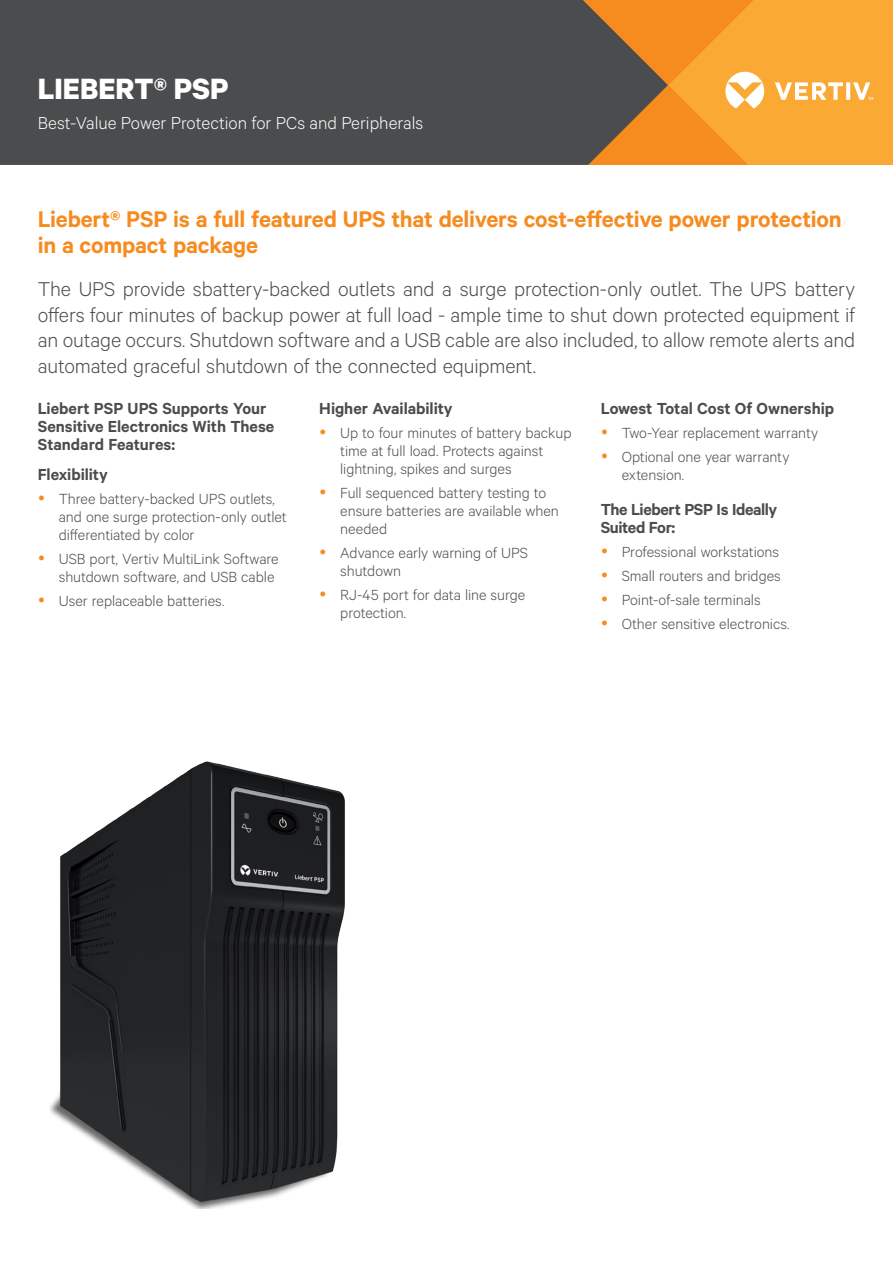
<style>
.page{position:relative;width:893px;height:1263px;background:#fff}
.page>*{position:absolute;margin:0;border:0;box-sizing:border-box;transform-origin:0 0}
.Vertiv_Header_Title{font:700 33px "Calibre";color:#fff}
.Vertiv_Orange_Main_H{font:600 25.5px/25.5px "Calibre";letter-spacing:-.01em;color:#f68b1f}
.Vertiv_Lead-in{font:300 22.5px/25.5px "Calibre";letter-spacing:-.005em;color:#4b4c4d;text-align:justify}
.Vertiv_Header_Title-2{font:300 19.5px "Calibre";color:#fff}
.Vertiv_Heading{font:600 18px/18px "Calibre";letter-spacing:-.005em;color:#4b4c4d}
.t1{font:300 16.5px/18px "Calibre";color:#4b4c4d}
</style>
<div class="page">
<div style="left:0;top:0;width:583px;height:165px;background:#4b4c4d"></div>
<svg style="left:583px;top:0;width:310px;height:165px;background:#e09638"></svg>
<img style="left:50px;top:761px;width:295px;height:448px">
<p class="Vertiv_Header_Title" style="left:38px;top:68px;width:192px">LIEBERT® PSP</p>
<p class="Vertiv_Header_Title-2" style="left:38px;top:112px;width:387px">Best-Value Power Protection for PCs and Peripherals</p>
<p class="Vertiv_Orange_Main_H" style="left:38px;top:206px;width:805px">Liebert® PSP is a full featured UPS that delivers cost-effective power protection in a compact package</p>
<p class="Vertiv_Lead-in" style="left:38px;top:275px;width:819px">The UPS provide sbattery-backed outlets and a surge protection-only outlet. The UPS battery offers four minutes of backup power at full load - ample time to shut down protected equipment if an outage occurs. Shutdown software and a USB cable are also included, to allow remote alerts and automated graceful shutdown of the connected equipment.</p>
<p class="Vertiv_Heading" style="left:38px;top:399px;width:238px">Liebert PSP UPS Supports Your<br>Sensitive Electronics With These<br>Standard Features:</p>
<p class="Vertiv_Heading" style="left:38px;top:465px;width:72px">Flexibility</p>
<p class="t1" style="left:59px;top:489px;width:230px">Three battery-backed UPS outlets, and one surge protection-only outlet differentiated by color</p>
<p class="t1" style="left:59px;top:549px;width:221px">USB port, Vertiv MultiLink Software shutdown software, and USB cable</p>
<p class="t1" style="left:59px;top:591px;width:167px">User replaceable batteries.</p>
<p class="Vertiv_Heading" style="left:319px;top:399px;width:135px">Higher Availability</p>
<p class="t1" style="left:340px;top:423px;width:233px">Up to four minutes of battery backup time at full load. Protects against lightning, spikes and surges</p>
<p class="t1" style="left:340px;top:483px;width:220px">Full sequenced battery testing to ensure batteries are available when needed</p>
<p class="t1" style="left:340px;top:543px;width:189px">Advance early warning of UPS shutdown</p>
<p class="t1" style="left:340px;top:585px;width:187px">RJ-45 port for data line surge protection.</p>
<p class="Vertiv_Heading" style="left:601px;top:399px;width:235px">Lowest Total Cost Of Ownership</p>
<p class="t1" style="left:622px;top:423px;width:198px">Two-Year replacement warranty</p>
<p class="t1" style="left:622px;top:447px;width:169px">Optional one year warranty extension.</p>
<p class="Vertiv_Heading" style="left:601px;top:499px;width:178px">The Liebert PSP Is Ideally<br>Suited For:</p>
<p class="t1" style="left:622px;top:542px;width:159px">Professional workstations</p>
<p class="t1" style="left:622px;top:566px;width:161px">Small routers and bridges</p>
<p class="t1" style="left:622px;top:590px;width:140px">Point-of-sale terminals</p>
<p class="t1" style="left:622px;top:614px;width:169px">Other sensitive electronics.</p>
</div>
